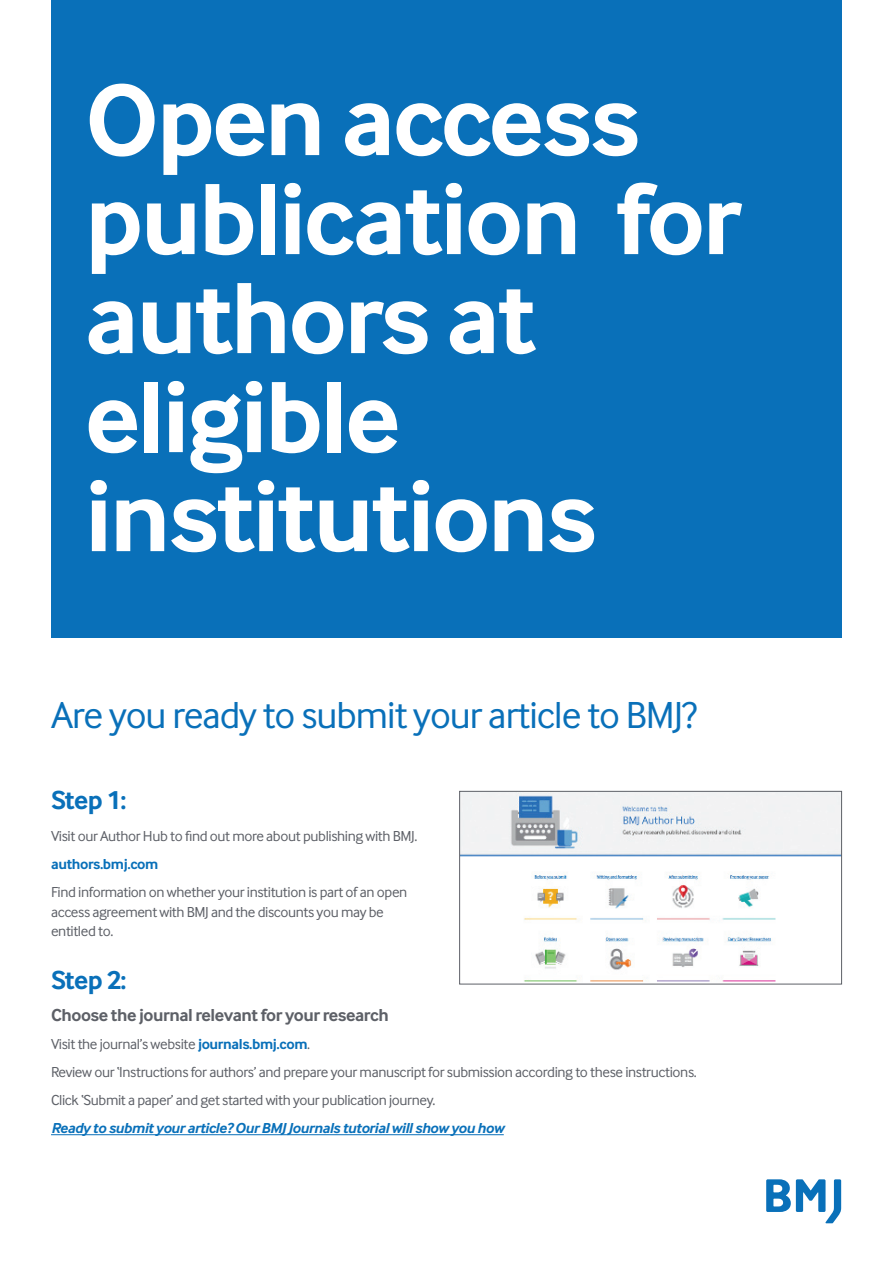
<style>
.page{position:relative;width:893px;height:1263px;background:#fff}
.page>*{position:absolute;margin:0;border:0;box-sizing:border-box;transform-origin:0 0}
.t1{font:700 105px/99px "Inter Face";letter-spacing:-.025em;color:#fff}
.t2{font:39px "Inter Face";letter-spacing:-.025em;color:#0970b9}
.t3{font:700 27px "Inter Face";letter-spacing:-.025em;color:#0970b9}
.t4{font:700 18px "Inter Face";letter-spacing:-.025em;color:#5d6067}
.t5{font:15px/19.5px "Inter Face";letter-spacing:-.025em;color:#5d6067}
.t6{font:italic 700 15px "Inter Face";letter-spacing:-.025em;color:#0970b9}
.t7{font:700 15px "Inter Face";letter-spacing:-.025em;color:#0970b9}
.s1{font-weight:700;color:#0970b9}
</style>
<div class="page">
<div style="left:51px;top:0;width:791px;height:638px;background:#0970b9"></div>
<hr style="left:51px;top:1134px;width:453px;height:1px;background:#0970b9">
<img style="left:461px;top:793px;width:379px;height:189px">
<div style="left:459px;top:791px;width:383px;height:193px;border:1px solid #5d6067"></div>
<svg style="left:766px;top:1179px;width:75px;height:44px"></svg>
<p class="t1" style="left:85px;top:67px;width:658px">Open access publication for authors at eligible institutions</p>
<p class="t2" style="left:51px;top:690px;width:648px">Are you ready to submit your article to BMJ?</p>
<p class="t3" style="left:51px;top:783px;width:77px">Step 1:</p>
<p class="t5" style="left:51px;top:826px;width:368px">Visit our Author Hub to find out more about publishing with BMJ.</p>
<p class="t7" style="left:51px;top:855px;width:109px">authors.bmj.com</p>
<p class="t5" style="left:51px;top:882px;width:358px">Find information on whether your institution is part of an open access agreement with BMJ and the discounts you may be entitled to.</p>
<p class="t3" style="left:51px;top:963px;width:77px">Step 2:</p>
<p class="t4" style="left:51px;top:1004px;width:339px">Choose the journal relevant for your research</p>
<p class="t5" style="left:51px;top:1034px;width:261px">Visit the journal’s website <span class="s1">journals.bmj.com</span>.</p>
<p class="t5" style="left:51px;top:1062px;width:647px">Review our ‘Instructions for authors’ and prepare your manuscript for submission according to these instructions.</p>
<p class="t5" style="left:51px;top:1090px;width:386px">Click ‘Submit a paper’ and get started with your publication journey.</p>
<p class="t6" style="left:51px;top:1119px;width:455px">Ready to submit your article? Our BMJ Journals tutorial will show you how</p>
</div>
